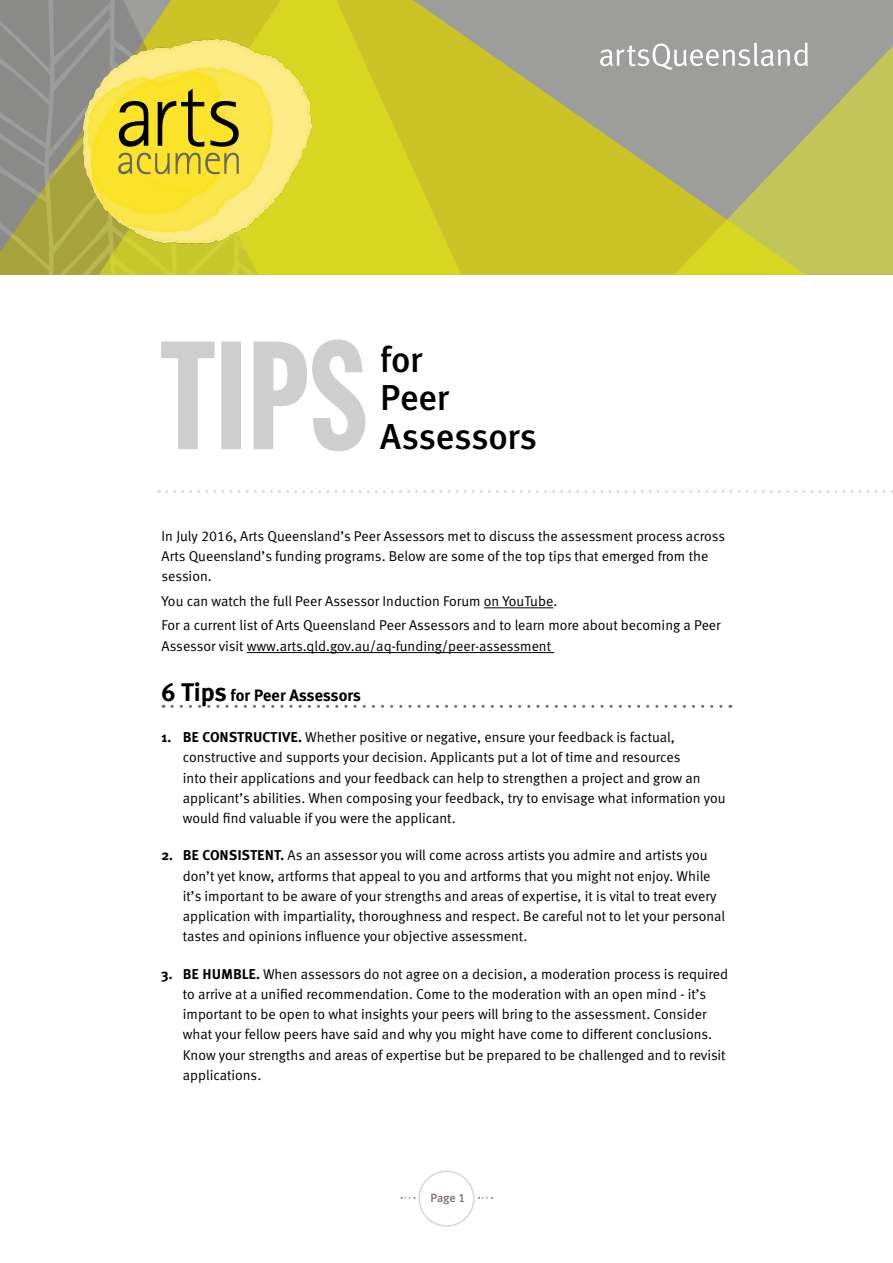
<style>
.page{position:relative;width:893px;height:1263px;background:#fff}
.page>*{position:absolute;margin:0;border:0;box-sizing:border-box;transform-origin:0 0}
.body{font:36px/38.2px "Meta Medium LF";letter-spacing:-.005em;color:#000}
.header_2{font:700 16.5px "Meta Plus";color:#000}
.bullets{font:14.25px/20.2px "Meta Normal LF";color:#000}
.body-2{font:14.25px/20.2px "Meta Normal LF";color:#000}
.t1{font:12px "Meta Medium LF";color:#7d706d}
.s1{font-size:25.2px}
.s2{font-size:25.5px}
.s3{font-family:"Meta Plus";font-weight:700}
</style>
<div class="page">
<div style="left:418px;top:1170px;width:57px;height:57px;border:1px solid #dad6d4;border-radius:50%"></div>
<svg style="left:625px;top:0;width:49px;height:275px;background:#b1ad67"></svg>
<svg style="left:0;top:0;width:625px;height:275px;background:#bcb844"></svg>
<img style="left:66px;top:30px;width:260px;height:218px">
<svg style="left:118px;top:153px;width:121px;height:21px;background:#cebd3e"></svg>
<svg style="left:119px;top:89px;width:120px;height:58px;background:#bbaa21"></svg>
<hr style="left:484px;top:607px;width:69px;height:1px;background:#000">
<hr style="left:247px;top:652px;width:307px;height:1px;background:#000">
<svg style="left:172px;top:705px;width:559px;height:3px"></svg>
<svg style="left:161px;top:339px;width:204px;height:112px"></svg>
<svg style="left:600px;top:43px;width:74px;height:27px"></svg>
<svg style="left:167px;top:490px;width:726px;height:3px"></svg>
<svg style="left:674px;top:0;width:219px;height:275px;background:#b0b178"></svg>
<p class="body" style="left:380px;top:340px;width:158px">for<br>Peer<br>Assessors</p>
<p class="body-2" style="left:162px;top:525px;width:565px">In July 2016, Arts Queensland’s Peer Assessors met to discuss the assessment process across<br>Arts Queensland’s funding programs. Below are some of the top tips that emerged from the session.</p>
<p class="body-2" style="left:162px;top:590px;width:397px">You can watch the full Peer Assessor Induction Forum on YouTube.</p>
<p class="body-2" style="left:162px;top:615px;width:561px">For a current list of Arts Queensland Peer Assessors and to learn more about becoming a Peer<br>Assessor visit www.arts.qld.gov.au/aq-funding/peer-assessment</p>
<p class="header_2" style="left:162px;top:685px;width:201px"><span class="s1">6</span> <span class="s2">Tips</span> for Peer Assessors</p>
<p class="bullets" style="left:183px;top:727px;width:544px;text-indent:-21px"><span class="s3">1. BE CONSTRUCTIVE.</span> Whether positive or negative, ensure your feedback is factual, constructive and supports your decision. Applicants put a lot of time and resources<br>into their applications and your feedback can help to strengthen a project and grow an applicant’s abilities. When composing your feedback, try to envisage what information you would find valuable if you were the applicant.</p>
<p class="bullets" style="left:183px;top:845px;width:544px;text-indent:-21px"><span class="s3">2. BE CONSISTENT.</span> As an assessor you will come across artists you admire and artists you don’t yet know, artforms that appeal to you and artforms that you might not enjoy. While it’s important to be aware of your strengths and areas of expertise, it is vital to treat every application with impartiality, thoroughness and respect. Be careful not to let your personal tastes and opinions influence your objective assessment.</p>
<p class="bullets" style="left:183px;top:963px;width:547px;text-indent:-21px"><span class="s3">3. BE HUMBLE.</span> When assessors do not agree on a decision, a moderation process is required to arrive at a unified recommendation. Come to the moderation with an open mind - it’s important to be open to what insights your peers will bring to the assessment. Consider what your fellow peers have said and why you might have come to different conclusions.<br>Know your strengths and areas of expertise but be prepared to be challenged and to revisit applications.</p>
<p class="t1" style="left:431px;top:1191px;width:36px">Page 1</p>
</div>
